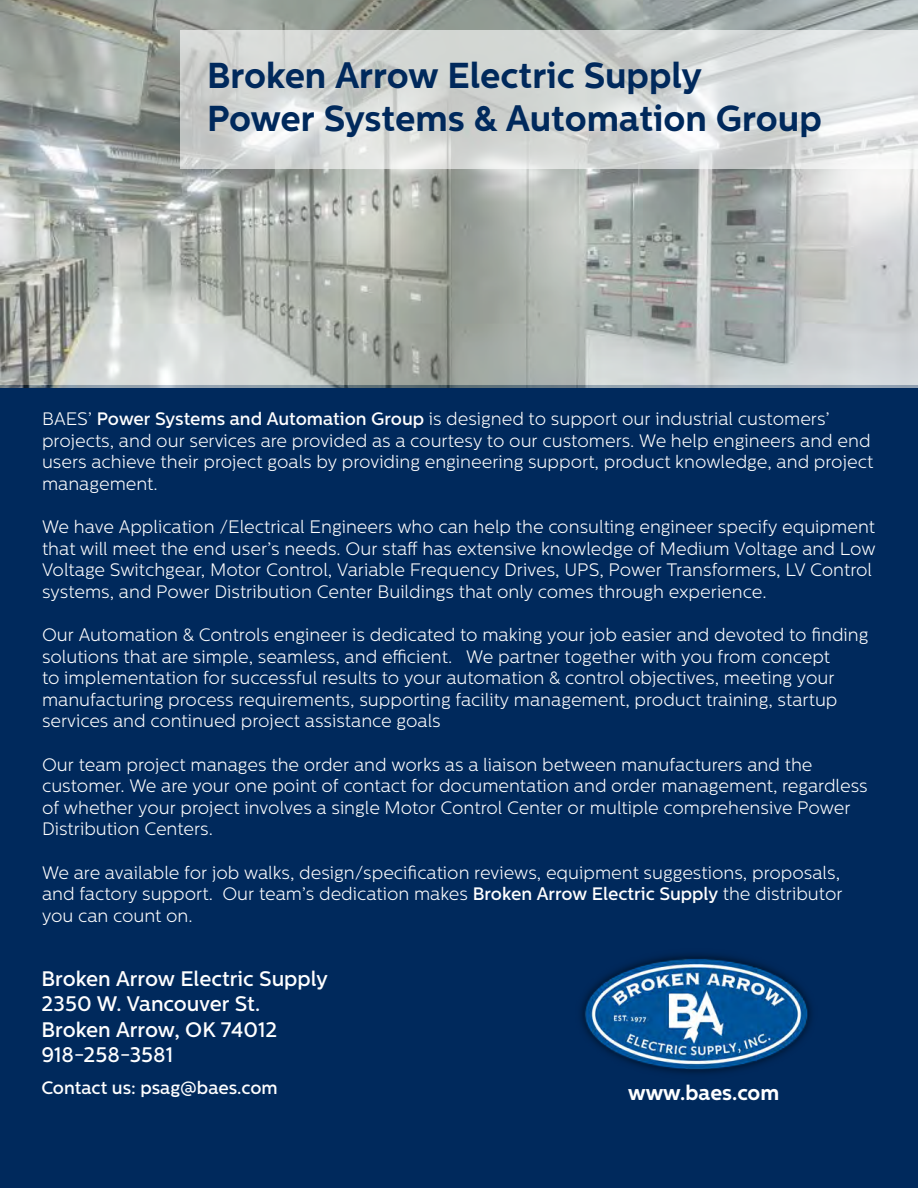
<style>
.page{position:relative;width:918px;height:1188px;background:#fff}
.page>*{position:absolute;margin:0;border:0;box-sizing:border-box;transform-origin:0 0}
.t1{font:700 36px "Centrale Sans";color:#00295c}
.t2{font:500 21px "Centrale Sans";color:#fff}
.t3{font:700 21px "Centrale Sans";color:#fff}
.t4{font:300 18px/21.6px "Centrale Sans";color:#fff}
.t5{font:500 18px "Centrale Sans";color:#fff}
.s1{font-weight:500}
</style>
<div class="page">
<div style="left:0;top:385px;width:918px;height:803px;background:#00295c"></div>
<img style="left:0;top:0;width:918px;height:388px">
<svg style="left:180px;top:31px;width:738px;height:138px;background:#d7dad8"></svg>
<img style="left:581px;top:954px;width:231px;height:120px">
<p class="t1" style="left:207px;top:54px;width:496px">Broken Arrow Electric Supply</p>
<p class="t1" style="left:207px;top:97px;width:617px">Power Systems &amp; Automation Group</p>
<p class="t4" style="left:42px;top:408px;width:833px">BAES’ <span class="s1">Power Systems and Automation Group</span> is designed to support our industrial customers’ projects, and our services are provided as a courtesy to our customers. We help engineers and end users achieve their project goals by providing engineering support, product knowledge, and project management.</p>
<p class="t4" style="left:42px;top:516px;width:835px">We have Application /Electrical Engineers who can help the consulting engineer specify equipment that will meet the end user’s needs. Our staff has extensive knowledge of Medium Voltage and Low Voltage Switchgear, Motor Control, Variable Frequency Drives, UPS, Power Transformers, LV Control systems, and Power Distribution Center Buildings that only comes through experience.</p>
<p class="t4" style="left:42px;top:624px;width:828px">Our Automation &amp; Controls engineer is dedicated to making your job easier and devoted to finding solutions that are simple, seamless, and efficient. We partner together with you from concept<br>to implementation for successful results to your automation &amp; control objectives, meeting your manufacturing process requirements, supporting facility management, product training, startup services and continued project assistance goals</p>
<p class="t4" style="left:42px;top:753px;width:827px">Our team project manages the order and works as a liaison between manufacturers and the customer. We are your one point of contact for documentation and order management, regardless of whether your project involves a single Motor Control Center or multiple comprehensive Power Distribution Centers.</p>
<p class="t4" style="left:42px;top:861px;width:802px">We are available for job walks, design/specification reviews, equipment suggestions, proposals, and factory support. Our team’s dedication makes <span class="s1">Broken Arrow Electric Supply</span> the distributor you can count on.</p>
<p class="t2" style="left:41px;top:967px;width:288px">Broken Arrow Electric Supply</p>
<p class="t2" style="left:41px;top:992px;width:220px">2350 W. Vancouver St.</p>
<p class="t2" style="left:41px;top:1017px;width:238px">Broken Arrow, OK 74012</p>
<p class="t2" style="left:41px;top:1042px;width:133px">918-258-3581</p>
<p class="t5" style="left:41px;top:1078px;width:238px">Contact us: psag@baes.com</p>
<p class="t3" style="left:628px;top:1080px;width:153px">www.baes.com</p>
</div>
